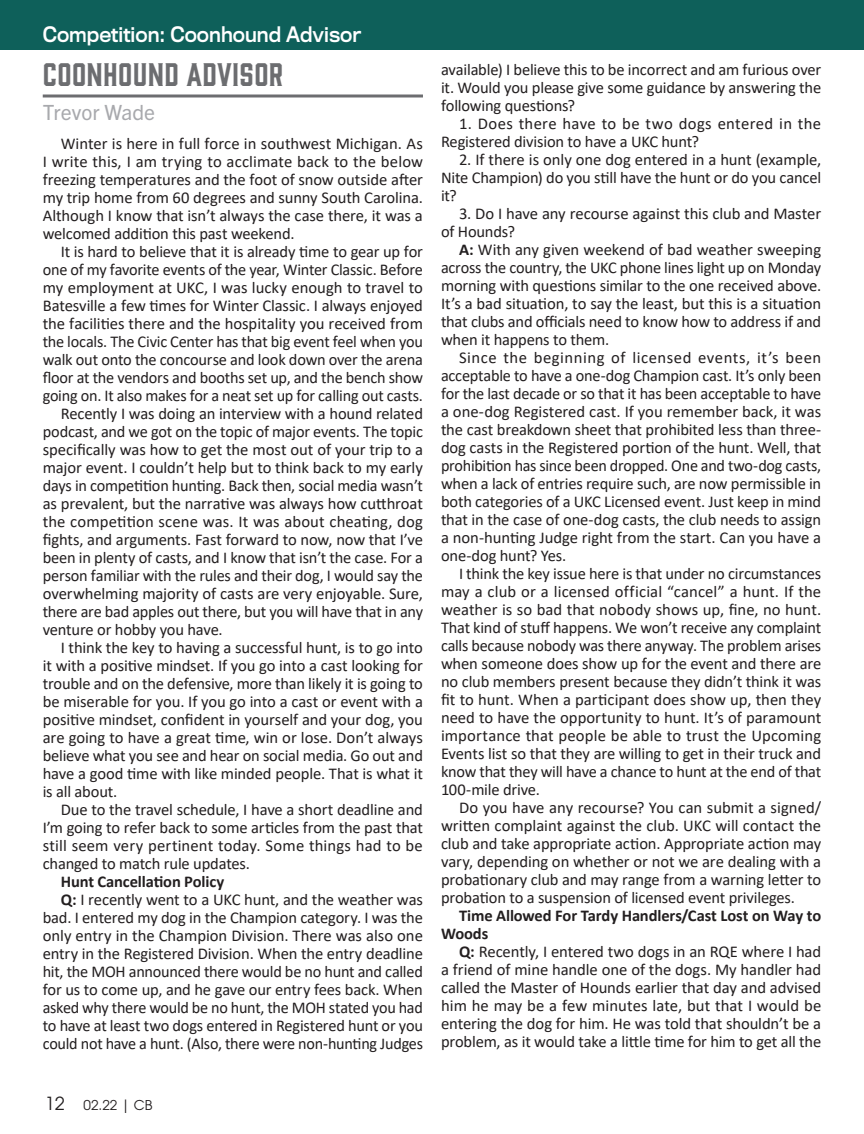
<style>
.page{position:relative;width:864px;height:1134px;background:#fff}
.page>*{position:absolute;margin:0;border:0;box-sizing:border-box;transform-origin:0 0}
.t1{font:30px "Gin";letter-spacing:.01em;color:#6c6d70}
.t2{font:21px "Trade Gothic Next LT Pro";color:#a8a9ad}
.t3{font:19.8px "Titling Gothic FB Standard";color:#fff;scale:.91 1}
.t4{font:18px "ITC Avant Garde Pro";color:#231f20}
.No_Spacing{font:16.5px/18px "Calibri";letter-spacing:-.01em;color:#231f20;text-align:justify}
.No_Spacing-2{font:16.5px/18px "Calibri";letter-spacing:.015em;color:#231f20}
.No_Spacing-3{font:700 16.5px/18px "Calibri";letter-spacing:-.01em;color:#231f20}
.t5{font:13.5px "ITC Avant Garde Pro";color:#231f20}
.s1{font-weight:700}
</style>
<div class="page">
<svg style="left:43px;top:94px;width:380px;height:4px"></svg>
<div style="left:0;top:0;width:864px;height:50px;background:#0e605a"></div>
<p class="t3" style="left:43px;top:23px;width:352px">Competition: Coonhound Advisor</p>
<p class="t1" style="left:43px;top:53px;width:242px">COONHOUND ADVISOR</p>
<p class="t2" style="left:43px;top:98px;width:114px">Trevor Wade</p>
<p class="No_Spacing" style="left:43px;top:134px;width:382px;text-indent:18px">Winter is here in full force in southwest Michigan. As I write this, I am trying to acclimate back to the below freezing temperatures and the foot of snow outside after my trip home from 60 degrees and sunny South Carolina.<br>Although I know that isn’t always the case there, it was a welcomed addition this past weekend.</p>
<p class="No_Spacing" style="left:43px;top:242px;width:382px;text-indent:18px">It is hard to believe that it is already time to gear up for one of my favorite events of the year, Winter Classic. Before my employment at UKC, I was lucky enough to travel to Batesville a few times for Winter Classic. I always enjoyed the facilities there and the hospitality you received from the locals. The Civic Center has that big event feel when you walk out onto the concourse and look down over the arena floor at the vendors and booths set up, and the bench show going on. It also makes for a neat set up for calling out casts.</p>
<p class="No_Spacing" style="left:43px;top:404px;width:382px;text-indent:18px">Recently I was doing an interview with a hound related podcast, and we got on the topic of major events. The topic specifically was how to get the most out of your trip to a major event. I couldn’t help but to think back to my early days in competition hunting. Back then, social media wasn’t as prevalent, but the narrative was always how cutthroat the competition scene was. It was about cheating, dog fights, and arguments. Fast forward to now, now that I’ve been in plenty of casts, and I know that isn’t the case. For a person familiar with the rules and their dog, I would say the overwhelming majority of casts are very enjoyable. Sure, there are bad apples out there, but you will have that in any venture or hobby you have.</p>
<p class="No_Spacing" style="left:43px;top:638px;width:382px;text-indent:18px">I think the key to having a successful hunt, is to go into it with a positive mindset. If you go into a cast looking for trouble and on the defensive, more than likely it is going to be miserable for you. If you go into a cast or event with a positive mindset, confident in yourself and your dog, you are going to have a great time, win or lose. Don’t always believe what you see and hear on social media. Go out and have a good time with like minded people. That is what it is all about.</p>
<p class="No_Spacing" style="left:43px;top:800px;width:382px;text-indent:18px">Due to the travel schedule, I have a short deadline and I’m going to refer back to some articles from the past that still seem very pertinent today. Some things had to be changed to match rule updates.</p>
<p class="No_Spacing-3" style="left:61px;top:872px;width:165px">Hunt Cancellation Policy</p>
<p class="No_Spacing" style="left:43px;top:890px;width:382px;text-indent:18px"><span class="s1">Q:</span> I recently went to a UKC hunt, and the weather was bad. I entered my dog in the Champion category. I was the only entry in the Champion Division. There was also one entry in the Registered Division. When the entry deadline hit, the MOH announced there would be no hunt and called for us to come up, and he gave our entry fees back. When asked why there would be no hunt, the MOH stated you had to have at least two dogs entered in Registered hunt or you could not have a hunt. (Also, there were non-hunting Judges</p>
<p class="t4" style="left:45px;top:1092px;width:21px">12</p>
<p class="t5" style="left:84px;top:1096px;width:70px">02.22 | CB</p>
<p class="No_Spacing" style="left:441px;top:60px;width:382px">available) I believe this to be incorrect and am furious over it. Would you please give some guidance by answering the following questions?</p>
<p class="No_Spacing-2" style="left:441px;top:114px;width:382px;text-indent:18px">1. Does there have to be two dogs entered in the<br>Registered division to have a UKC hunt?</p>
<p class="No_Spacing" style="left:441px;top:150px;width:382px;text-indent:18px">2. If there is only one dog entered in a hunt (example, Nite Champion) do you still have the hunt or do you cancel it?</p>
<p class="No_Spacing" style="left:441px;top:204px;width:382px;text-indent:18px">3. Do I have any recourse against this club and Master of Hounds?</p>
<p class="No_Spacing" style="left:441px;top:240px;width:382px;text-indent:18px"><span class="s1">A:</span> With any given weekend of bad weather sweeping across the country, the UKC phone lines light up on Monday morning with questions similar to the one received above.<br>It’s a bad situation, to say the least, but this is a situation that clubs and officials need to know how to address if and when it happens to them.</p>
<p class="No_Spacing" style="left:441px;top:348px;width:382px;text-indent:18px">Since the beginning of licensed events, it’s been acceptable to have a one-dog Champion cast. It’s only been for the last decade or so that it has been acceptable to have a one-dog Registered cast. If you remember back, it was the cast breakdown sheet that prohibited less than three&shy;dog casts in the Registered portion of the hunt. Well, that prohibition has since been dropped. One and two-dog casts, when a lack of entries require such, are now permissible in both categories of a UKC Licensed event. Just keep in mind that in the case of one-dog casts, the club needs to assign a non-hunting Judge right from the start. Can you have a one-dog hunt? Yes.</p>
<p class="No_Spacing" style="left:441px;top:564px;width:382px;text-indent:18px">I think the key issue here is that under no circumstances may a club or a licensed official “cancel” a hunt. If the weather is so bad that nobody shows up, fine, no hunt.<br>That kind of stuff happens. We won’t receive any complaint calls because nobody was there anyway. The problem arises when someone does show up for the event and there are no club members present because they didn’t think it was fit to hunt. When a participant does show up, then they need to have the opportunity to hunt. It’s of paramount importance that people be able to trust the Upcoming Events list so that they are willing to get in their truck and know that they will have a chance to hunt at the end of that 100-mile drive.</p>
<p class="No_Spacing" style="left:441px;top:798px;width:382px;text-indent:18px">Do you have any recourse? You can submit a signed/ written complaint against the club. UKC will contact the club and take appropriate action. Appropriate action may vary, depending on whether or not we are dealing with a probationary club and may range from a warning letter to probation to a suspension of licensed event privileges.</p>
<p class="No_Spacing-3" style="left:441px;top:907px;width:382px;text-indent:18px">Time Allowed For Tardy Handlers/Cast Lost on Way to<br>Woods</p>
<p class="No_Spacing" style="left:441px;top:942px;width:382px;text-indent:18px"><span class="s1">Q:</span> Recently, I entered two dogs in an RQE where I had a friend of mine handle one of the dogs. My handler had called the Master of Hounds earlier that day and advised him he may be a few minutes late, but that I would be entering the dog for him. He was told that shouldn’t be a problem, as it would take a little time for him to get all the</p>
</div>
